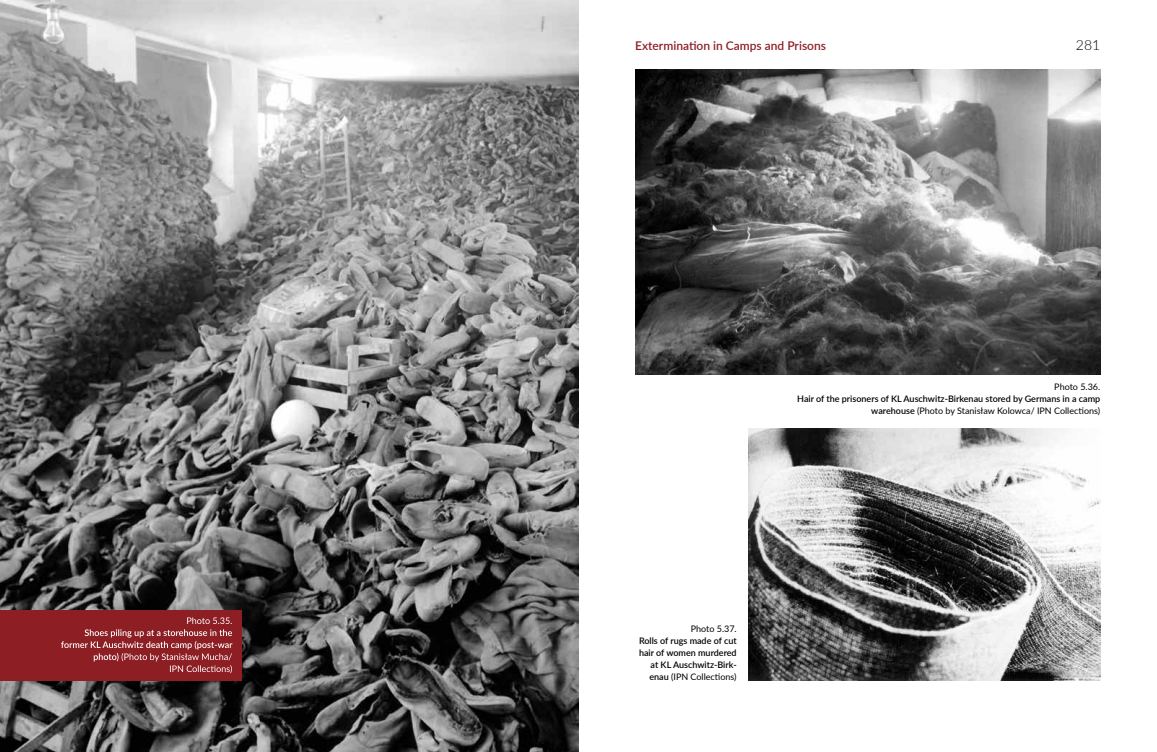
<style>
.page{position:relative;width:1157px;height:752px;background:#fff}
.page>*{position:absolute;margin:0;border:0;box-sizing:border-box;transform-origin:0 0}
.t1{font:300 14px "Lato";color:#000}
.t2{font:600 12px "Lato";color:#8d1f24}
.t3{font:600 9px/12px "Lato";color:#000;text-align:right}
.t4{font:9px "Lato";color:#000}
.s1{font-weight:400}
</style>
<div class="page">
<img style="left:0;top:0;width:578px;height:751px">
<div style="left:0;top:609px;width:241px;height:71px;background:#8d1f24"></div>
<svg style="left:61px;top:629px;width:171px;height:44px"></svg>
<svg style="left:187px;top:617px;width:43px;height:6px"></svg>
<img style="left:635px;top:69px;width:465px;height:305px">
<img style="left:748px;top:428px;width:352px;height:252px">
<h2 class="t2" style="left:635px;top:37px;width:192px">Extermination in Camps and Prisons</h2>
<h1 class="t1" style="left:1075px;top:35px;width:26px">281</h1>
<p class="t4" style="left:1054px;top:380px;width:47px">Photo 5.36.</p>
<p class="t3" style="left:797px;top:392px;width:304px">Hair of the prisoners of KL Auschwitz-Birkenau stored by Germans in a camp warehouse <span class="s1">(Photo by Stanisław Kolowca/ IPN Collections)</span></p>
<p class="t4" style="left:690px;top:622px;width:47px">Photo 5.37.</p>
<p class="t3" style="left:639px;top:634px;width:99px">Rolls of rugs made of cut hair of women murdered at KL Auschwitz-Birk&shy;enau <span class="s1">(IPN Collections)</span></p>
</div>
